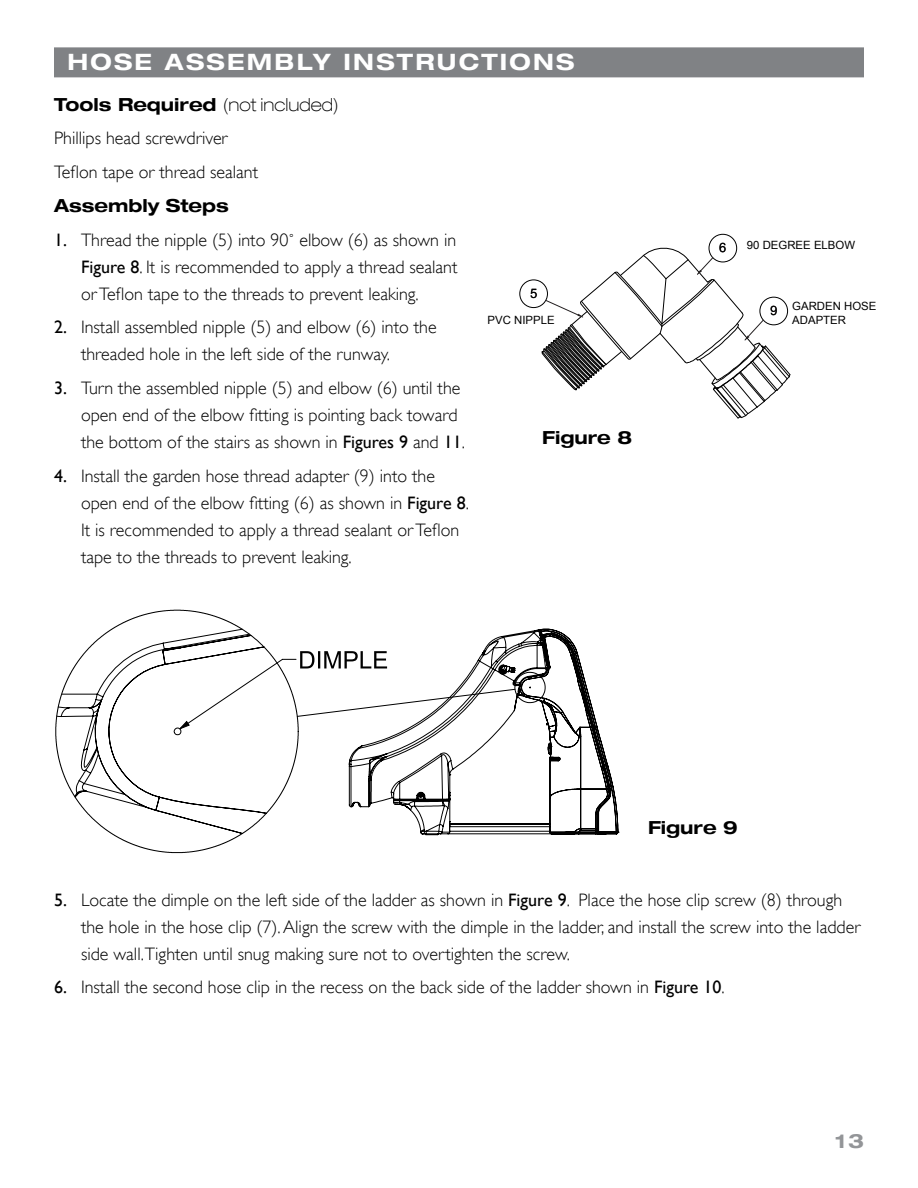
<style>
.page{position:relative;width:918px;height:1188px;background:#fff}
.page>*{position:absolute;margin:0;border:0;box-sizing:border-box;transform-origin:0 0}
.t1{font:700 expanded 22.5px "Helvetica Neue LT Com";letter-spacing:.1em;color:#fff}
.t2{font:700 expanded 19.5px "Helvetica Neue LT Com";color:#939598}
.t3{font:300 18px/27px "Gill Sans";color:#000}
.t4{font:700 expanded 18px "Helvetica Neue LT Com";color:#000}
.t5{font:13.05px "Arial";color:#000}
.t6{font:11.4px/13.6px "Arial";color:#000}
.s1{font-weight:100}
.s2{font-weight:400}
</style>
<div class="page">
<div style="left:54px;top:47px;width:810px;height:30px;background:#808285"></div>
<svg style="left:348px;top:628px;width:271px;height:208px"></svg>
<svg style="left:299px;top:651px;width:252px;height:81px"></svg>
<svg style="left:113px;top:610px;width:186px;height:243px"></svg>
<svg style="left:55px;top:628px;width:212px;height:207px"></svg>
<div style="left:520px;top:280px;width:28px;height:28px;border:1px solid #000;border-radius:50%"></div>
<div style="left:709px;top:234px;width:28px;height:28px;border:1px solid #000;border-radius:50%"></div>
<svg style="left:531px;top:243px;width:260px;height:176px"></svg>
<p class="t1" style="left:68px;top:47px;width:508px">HOSE ASSEMBLY INSTRUCTIONS</p>
<p class="t4" style="left:54px;top:92px;width:286px">Tools Required <span class="s1">(not included)</span></p>
<p class="t3" style="left:54px;top:121px;width:206px;line-height:33.8px">Phillips head screwdriver<br>Teflon tape or thread sealant</p>
<p class="t4" style="left:54px;top:194px;width:176px">Assembly Steps</p>
<p class="t3" style="left:81px;top:226px;width:378px;text-align:justify;text-indent:-27px"><span class="s2">1.</span> Thread the nipple (5) into 90˚ elbow (6) as shown in <span class="s2">Figure 8</span>. It is recommended to apply a thread sealant or Teflon tape to the threads to prevent leaking.</p>
<p class="t3" style="left:81px;top:314px;width:357px;text-indent:-27px"><span class="s2">2.</span> Install assembled nipple (5) and elbow (6) into the threaded hole in the left side of the runway.</p>
<p class="t3" style="left:81px;top:375px;width:385px;text-indent:-27px"><span class="s2">3.</span> Turn the assembled nipple (5) and elbow (6) until the open end of the elbow fitting is pointing back toward the bottom of the stairs as shown in <span class="s2">Figures 9</span> and <span class="s2">11</span>.</p>
<p class="t3" style="left:81px;top:462px;width:389px;text-indent:-27px"><span class="s2">4.</span> Install the garden hose thread adapter (9) into the open end of the elbow fitting (6) as shown in <span class="s2">Figure 8</span>.<br>It is recommended to apply a thread sealant or Teflon tape to the threads to prevent leaking.</p>
<p class="t5" style="left:530px;top:285px;width:9px">5</p>
<p class="t6" style="left:488px;top:313px;width:69px">PVC NIPPLE</p>
<p class="t4" style="left:542px;top:426px;width:91px">Figure 8</p>
<p class="t5" style="left:719px;top:239px;width:9px">6</p>
<p class="t6" style="left:747px;top:239px;width:110px">90 DEGREE ELBOW</p>
<p class="t5" style="left:770px;top:302px;width:9px">9</p>
<p class="t6" style="left:792px;top:299px;width:86px">GARDEN HOSE<br>ADAPTER</p>
<p class="t4" style="left:648px;top:815px;width:92px">Figure 9</p>
<p class="t3" style="left:81px;top:886px;width:781px;text-indent:-27px"><span class="s2">5.</span> Locate the dimple on the left side of the ladder as shown in <span class="s2">Figure 9</span>. Place the hose clip screw (8) through the hole in the hose clip (7). Align the screw with the dimple in the ladder, and install the screw into the ladder side wall.Tighten until snug making sure not to overtighten the screw.</p>
<p class="t3" style="left:54px;top:974px;width:672px"><span class="s2">6.</span> Install the second hose clip in the recess on the back side of the ladder shown in <span class="s2">Figure 10</span>.</p>
<p class="t2" style="left:835px;top:1128px;width:30px">13</p>
</div>
